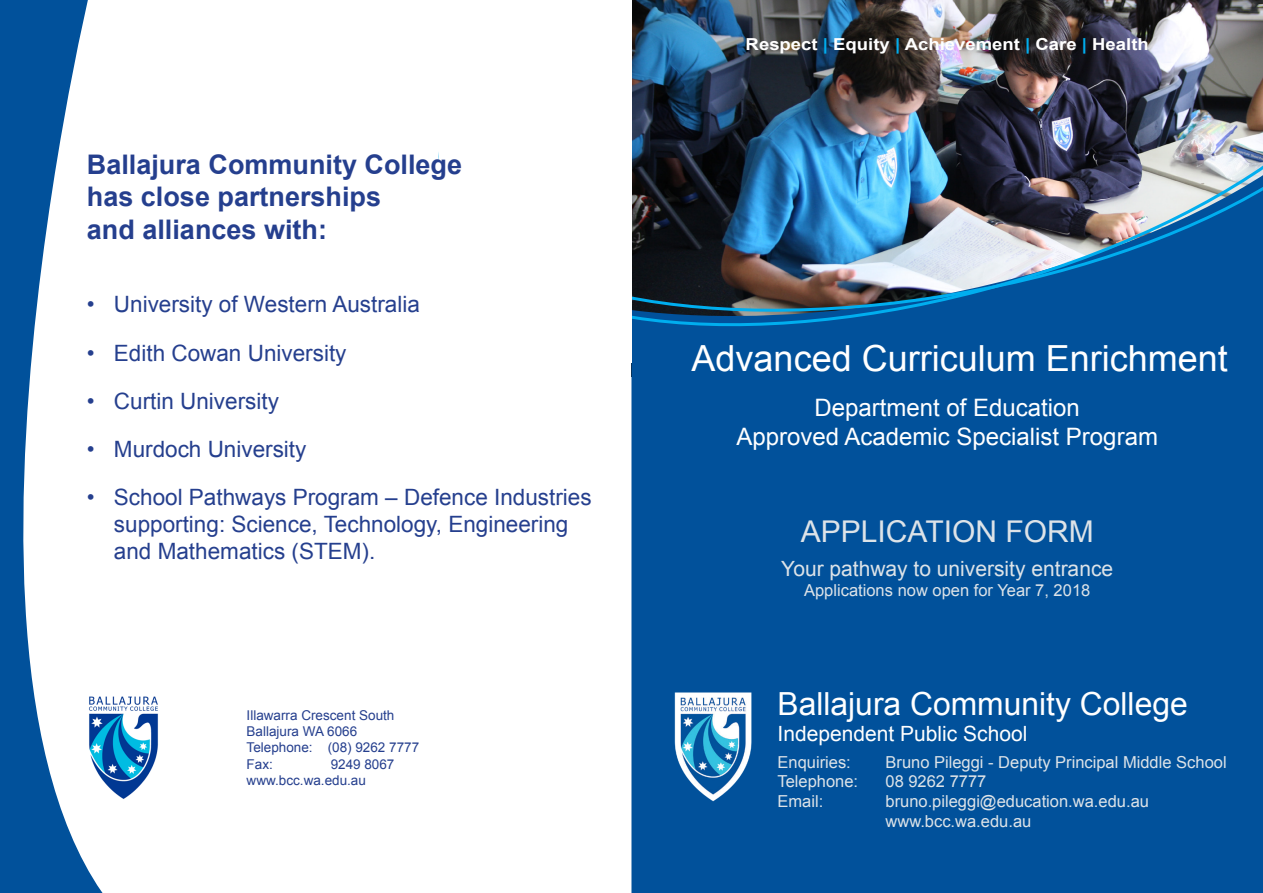
<style>
.page{position:relative;width:1263px;height:893px;background:#fff}
.page>*{position:absolute;margin:0;border:0;box-sizing:border-box;transform-origin:0 0}
.t1{font:36px "Arial";color:#fff}
.t2{font:31.8px "Arial";color:#fff}
.t3{font:30px "Arial";color:#dde3e8}
.t4{font:700 27px "Arial";color:#253f8e}
.t5{font:24px "Arial";color:#fff}
.t6{font:22.5px/27px "Arial";color:#253f8e}
.t7{font:21px "Arial";color:#dde3e8}
.t8{font:21px "Arial";color:#fff}
.t9{font:16.5px "Arial";color:#dde3e8}
.t10{font:700 16.5px "Arial";color:#fff;scale:1.12 1}
.t11{font:13.5px "Arial";color:#253f8e}
.s1{color:#00aeef}
</style>
<div class="page">
<div style="left:631px;top:359px;width:632px;height:534px;background:#01519b"></div>
<svg style="left:0;top:0;width:103px;height:893px"></svg>
<img style="left:84px;top:692px;width:74px;height:113px">
<img style="left:657px;top:674px;width:116px;height:143px">
<div style="left:632px;top:340px;width:631px;height:19px;background:#01519b"></div>
<img style="left:438px;top:0;width:825px;height:340px">
<div style="left:439px;top:0;width:192px;height:363px;background:#fff"></div>
<p class="t4" style="left:87px;top:145px;width:377px">Ballajura Community College</p>
<p class="t4" style="left:87px;top:178px;width:296px">has close partnerships</p>
<p class="t4" style="left:87px;top:210px;width:242px">and alliances with:</p>
<p class="t6" style="left:87px;top:291px;width:334px">• University of Western Australia</p>
<p class="t6" style="left:87px;top:339px;width:261px">• Edith Cowan University</p>
<p class="t6" style="left:87px;top:387px;width:194px">• Curtin University</p>
<p class="t6" style="left:87px;top:436px;width:221px">• Murdoch University</p>
<p class="t6" style="left:114px;top:484px;width:479px;text-indent:-27px">• School Pathways Program – Defence Industries supporting: Science, Technology, Engineering and Mathematics (STEM).</p>
<p class="t11" style="left:247px;top:706px;width:149px">Illawarra Crescent South</p>
<p class="t11" style="left:247px;top:722px;width:112px">Ballajura WA 6066</p>
<p class="t11" style="left:247px;top:738px;width:174px">Telephone: (08) 9262 7777</p>
<p class="t11" style="left:247px;top:755px;width:28px">Fax:</p>
<p class="t11" style="left:331px;top:755px;width:65px">9249 8067</p>
<p class="t11" style="left:247px;top:771px;width:121px">www.bcc.wa.edu.au</p>
<p class="t10" style="left:746px;top:33px;width:361px">Respect <span class="s1">|</span> Equity <span class="s1">|</span> Achievement <span class="s1">|</span> Care <span class="s1">|</span> Health</p>
<p class="t1" style="left:692px;top:333px;width:538px">Advanced Curriculum Enrichment</p>
<p class="t5" style="left:814px;top:391px;width:267px">Department of Education</p>
<p class="t5" style="left:736px;top:420px;width:423px">Approved Academic Specialist Program</p>
<p class="t3" style="left:801px;top:511px;width:294px">APPLICATION FORM</p>
<p class="t7" style="left:781px;top:554px;width:333px">Your pathway to university entrance</p>
<p class="t9" style="left:804px;top:578px;width:288px">Applications now open for Year 7, 2018</p>
<p class="t2" style="left:777px;top:682px;width:412px">Ballajura Community College</p>
<p class="t8" style="left:777px;top:720px;width:251px">Independent Public School</p>
<p class="t9" style="left:777px;top:750px;width:75px">Enquiries:</p>
<p class="t9" style="left:885px;top:750px;width:343px">Bruno Pileggi - Deputy Principal Middle School</p>
<p class="t9" style="left:777px;top:770px;width:82px">Telephone:</p>
<p class="t9" style="left:885px;top:770px;width:102px">08 9262 7777</p>
<p class="t9" style="left:777px;top:790px;width:47px">Email:</p>
<p class="t9" style="left:885px;top:790px;width:265px">bruno.pileggi@education.wa.edu.au</p>
<p class="t9" style="left:885px;top:810px;width:147px">www.bcc.wa.edu.au</p>
</div>
